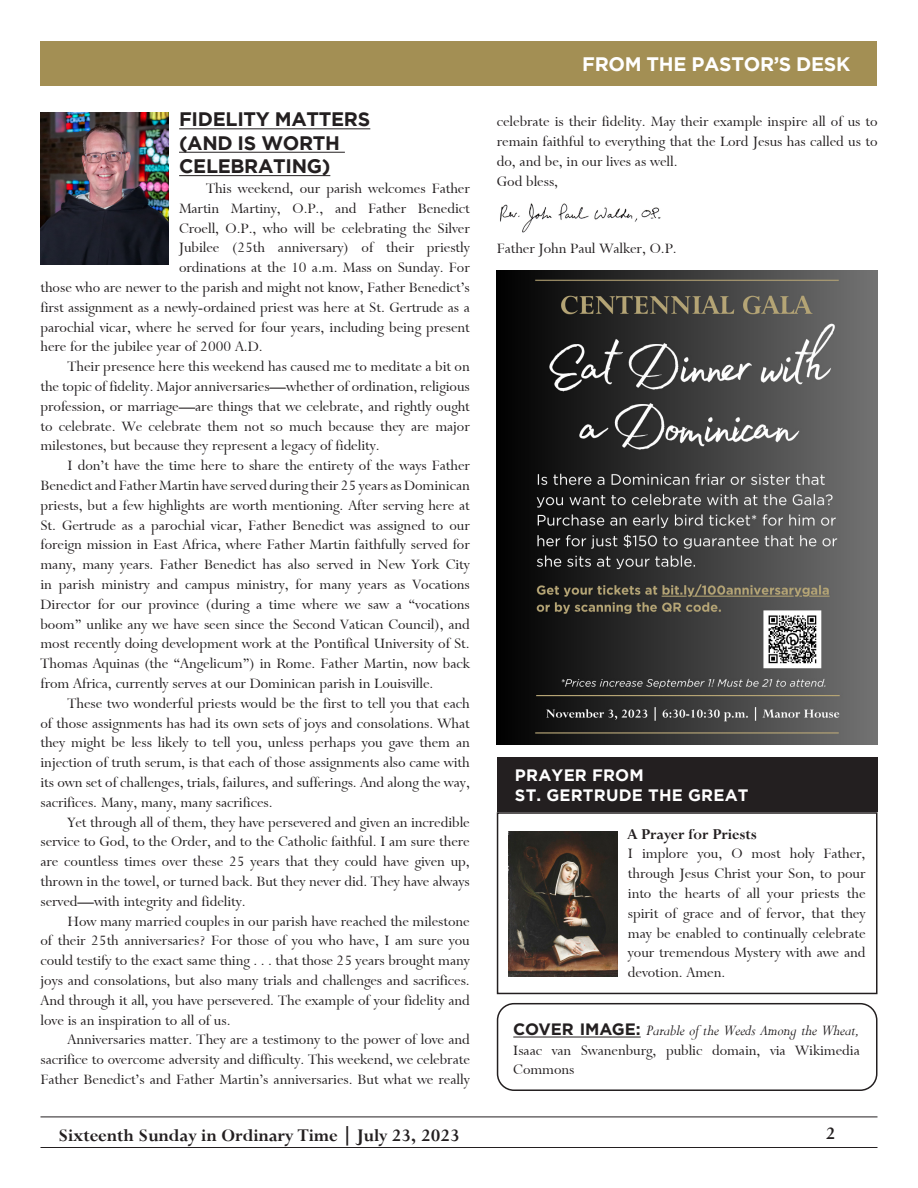
<style>
.page{position:relative;width:918px;height:1188px;background:#fff}
.page>*{position:absolute;margin:0;border:0;box-sizing:border-box;transform-origin:0 0}
.t1{font:19.5px "Bronte Bold SWFTE";color:#231f20}
.t2{font:700 19.5px/23.4px "Gotham";letter-spacing:-.015em;color:#231f20}
.t3{font:700 19.5px "Gotham";letter-spacing:-.015em;color:#fff}
.t4{font:16.5px/19.8px "Bronte Regular SWFTE";color:#231f20;text-align:justify}
.t5{font:700 16.5px/19.8px "Gotham";letter-spacing:.015em;color:#fff}
.t6{font:16.5px "Bronte Bold SWFTE";color:#231f20}
.s1{font-family:"Gotham";font-weight:700}
.s2{font-family:"Bronte Italic SWFTE"}
</style>
<div class="page">
<hr style="left:40px;top:1147px;width:838px;height:1px;background:#231f20">
<hr style="left:40px;top:1117px;width:838px;height:1px;background:#231f20">
<div style="left:497px;top:812px;width:381px;height:182px;border:2px solid #231f20"></div>
<img style="left:509px;top:831px;width:108px;height:146px">
<hr style="left:513px;top:1037px;width:128px;height:1px;background:#231f20">
<div style="left:497px;top:1003px;width:381px;height:88px;border:2px solid #231f20;border-radius:16px"></div>
<img style="left:40px;top:112px;width:129px;height:153px">
<div style="left:40px;top:41px;width:838px;height:45px;background:#a38f54"></div>
<div style="left:497px;top:758px;width:381px;height:54px;background:#231f20"></div>
<img style="left:497px;top:270px;width:381px;height:474px">
<hr style="left:179px;top:129px;width:191px;height:1px;background:#231f20">
<hr style="left:179px;top:152px;width:166px;height:1px;background:#231f20">
<hr style="left:179px;top:175px;width:151px;height:1px;background:#231f20">
<img style="left:500px;top:203px;width:161px;height:30px">
<p class="t2" style="left:179px;top:107px;width:193px">FIDELITY MATTERS</p>
<p class="t2" style="left:179px;top:131px;width:163px">(AND IS WORTH<br>CELEBRATING)</p>
<p class="t4" style="left:206px;top:179px;width:265px">This weekend, our parish welcomes Father</p>
<p class="t4" style="left:179px;top:198px;width:292px">Martin Martiny, O.P., and Father Benedict</p>
<p class="t4" style="left:179px;top:218px;width:292px">Croell, O.P., who will be celebrating the Silver</p>
<p class="t4" style="left:179px;top:238px;width:292px">Jubilee (25th anniversary) of their priestly</p>
<p class="t4" style="left:179px;top:258px;width:292px">ordinations at the 10 a.m. Mass on Sunday. For</p>
<p class="t4" style="left:40px;top:278px;width:431px">those who are newer to the parish and might not know, Father Benedict’s</p>
<p class="t4" style="left:40px;top:297px;width:431px">first assignment as a newly-ordained priest was here at St. Gertrude as a</p>
<p class="t4" style="left:40px;top:317px;width:431px">parochial vicar, where he served for four years, including being present</p>
<p class="t4" style="left:40px;top:337px;width:224px">here for the jubilee year of 2000 A.D.</p>
<p class="t4" style="left:40px;top:357px;width:431px;text-indent:27px">Their presence here this weekend has caused me to meditate a bit on the topic of fidelity. Major anniversaries—whether of ordination, religious profession, or marriage—are things that we celebrate, and rightly ought to celebrate. We celebrate them not so much because they are major milestones, but because they represent a legacy of fidelity.</p>
<p class="t4" style="left:40px;top:456px;width:431px;text-indent:27px">I don’t have the time here to share the entirety of the ways Father Benedict and Father Martin have served during their 25 years as Dominican priests, but a few highlights are worth mentioning. After serving here at St. Gertrude as a parochial vicar, Father Benedict was assigned to our foreign mission in East Africa, where Father Martin faithfully served for many, many years. Father Benedict has also served in New York City in parish ministry and campus ministry, for many years as Vocations Director for our province (during a time where we saw a “vocations boom” unlike any we have seen since the Second Vatican Council), and most recently doing development work at the Pontifical University of St.<br>Thomas Aquinas (the “Angelicum”) in Rome. Father Martin, now back from Africa, currently serves at our Dominican parish in Louisville.</p>
<p class="t4" style="left:40px;top:693px;width:431px;text-indent:27px">These two wonderful priests would be the first to tell you that each of those assignments has had its own sets of joys and consolations. What they might be less likely to tell you, unless perhaps you gave them an injection of truth serum, is that each of those assignments also came with its own set of challenges, trials, failures, and sufferings. And along the way, sacrifices. Many, many, many sacrifices.</p>
<p class="t4" style="left:40px;top:812px;width:431px;text-indent:27px">Yet through all of them, they have persevered and given an incredible service to God, to the Order, and to the Catholic faithful. I am sure there are countless times over these 25 years that they could have given up, thrown in the towel, or turned back. But they never did. They have always served—with integrity and fidelity.</p>
<p class="t4" style="left:40px;top:911px;width:431px;text-indent:27px">How many married couples in our parish have reached the milestone of their 25th anniversaries? For those of you who have, I am sure you could testify to the exact same thing . . . that those 25 years brought many joys and consolations, but also many trials and challenges and sacrifices.<br>And through it all, you have persevered. The example of your fidelity and love is an inspiration to all of us.</p>
<p class="t4" style="left:40px;top:1030px;width:431px;text-indent:27px">Anniversaries matter. They are a testimony to the power of love and sacrifice to overcome adversity and difficulty. This weekend, we celebrate Father Benedict’s and Father Martin’s anniversaries. But what we really</p>
<p class="t3" style="left:582px;top:53px;width:270px">FROM THE PASTOR’S DESK</p>
<p class="t4" style="left:497px;top:112px;width:382px">celebrate is their fidelity. May their example inspire all of us to remain faithful to everything that the Lord Jesus has called us to do, and be, in our lives as well.</p>
<p class="t4" style="left:497px;top:171px;width:63px">God bless,</p>
<p class="t4" style="left:497px;top:238px;width:181px">Father John Paul Walker, O.P.</p>
<p class="t5" style="left:515px;top:765px;width:235px">PRAYER FROM<br>ST. GERTRUDE THE GREAT</p>
<p class="t6" style="left:628px;top:824px;width:130px">A Prayer for Priests</p>
<p class="t4" style="left:628px;top:844px;width:239px">I implore you, O most holy Father, through Jesus Christ your Son, to pour into the hearts of all your priests the spirit of grace and of fervor, that they may be enabled to continually celebrate your tremendous Mystery with awe and devotion. Amen.</p>
<p class="t4" style="left:513px;top:1020px;width:348px"><span class="s1">COVER IMAGE:</span> <span class="s2">Parable of the Weeds Among the Wheat, </span>Isaac van Swanenburg, public domain, via Wikimedia Commons</p>
<p class="t1" style="left:58px;top:1123px;width:403px">Sixteenth Sunday in Ordinary Time | July 23, 2023</p>
<p class="t1" style="left:826px;top:1122px;width:11px">2</p>
</div>
